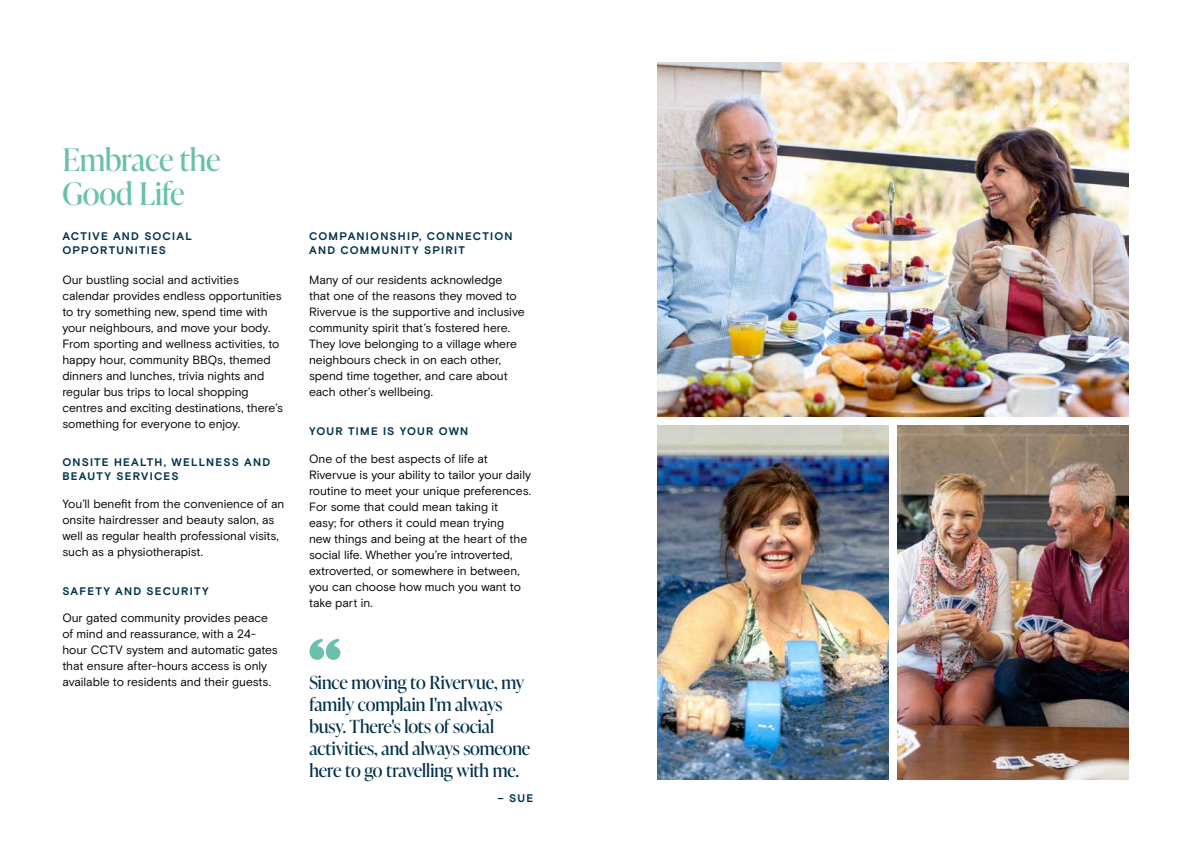
<style>
.page{position:relative;width:1191px;height:842px;background:#fff}
.page>*{position:absolute;margin:0;border:0;box-sizing:border-box;transform-origin:0 0}
.t1{font:31px/34px "Ivy Presto Display";letter-spacing:-.005em;color:#69c0ac}
.t2{font:18px/22px "Ivy Presto Display";letter-spacing:-.005em;color:#00324a}
.t3{font:12px/16px "Basis Grotesque Pro";letter-spacing:-.005em;color:#000}
.t4{font:700 11px/14.4px "Basis Grotesque Pro";letter-spacing:.11em;color:#00324a}
</style>
<div class="page">
<svg style="left:309px;top:639px;width:32px;height:21px"></svg>
<img style="left:658px;top:425px;width:231px;height:355px">
<img style="left:897px;top:425px;width:231px;height:355px">
<img style="left:658px;top:62px;width:470px;height:355px">
<h1 class="t1" style="left:62px;top:141px;width:160px">Embrace the<br>Good Life</h1>
<p class="t4" style="left:62px;top:229px;width:131px">ACTIVE AND SOCIAL<br>OPPORTUNITIES</p>
<p class="t3" style="left:62px;top:272px;width:222px">Our bustling social and activities calendar provides endless opportunities to try something new, spend time with your neighbours, and move your body.<br>From sporting and wellness activities, to happy hour, community BBQs, themed dinners and lunches, trivia nights and regular bus trips to local shopping centres and exciting destinations, there’s something for everyone to enjoy.</p>
<p class="t4" style="left:62px;top:455px;width:209px">ONSITE HEALTH, WELLNESS AND<br>BEAUTY SERVICES</p>
<p class="t3" style="left:62px;top:496px;width:223px">You’ll benefit from the convenience of an onsite hairdresser and beauty salon, as well as regular health professional visits, such as a physiotherapist.</p>
<p class="t4" style="left:62px;top:584px;width:148px">SAFETY AND SECURITY</p>
<p class="t3" style="left:62px;top:610px;width:217px">Our gated community provides peace of mind and reassurance, with a 24- hour CCTV system and automatic gates that ensure after-hours access is only available to residents and their guests.</p>
<p class="t4" style="left:309px;top:229px;width:205px">COMPANIONSHIP, CONNECTION<br>AND COMMUNITY SPIRIT</p>
<p class="t3" style="left:309px;top:272px;width:217px">Many of our residents acknowledge that one of the reasons they moved to Rivervue is the supportive and inclusive community spirit that’s fostered here.<br>They love belonging to a village where neighbours check in on each other, spend time together, and care about each other’s wellbeing.</p>
<p class="t4" style="left:309px;top:425px;width:161px">YOUR TIME IS YOUR OWN</p>
<p class="t3" style="left:309px;top:451px;width:223px">One of the best aspects of life at Rivervue is your ability to tailor your daily routine to meet your unique preferences.<br>For some that could mean taking it<br>easy; for others it could mean trying<br>new things and being at the heart of the social life. Whether you’re introverted, extroverted, or somewhere in between, you can choose how much you want to take part in.</p>
<h2 class="t2" style="left:309px;top:671px;width:222px">Since moving to Rivervue, my family complain I'm always busy. There's lots of social activities, and always someone here to go travelling with me.</h2>
<p class="t4" style="left:497px;top:791px;width:37px">– SUE</p>
</div>
